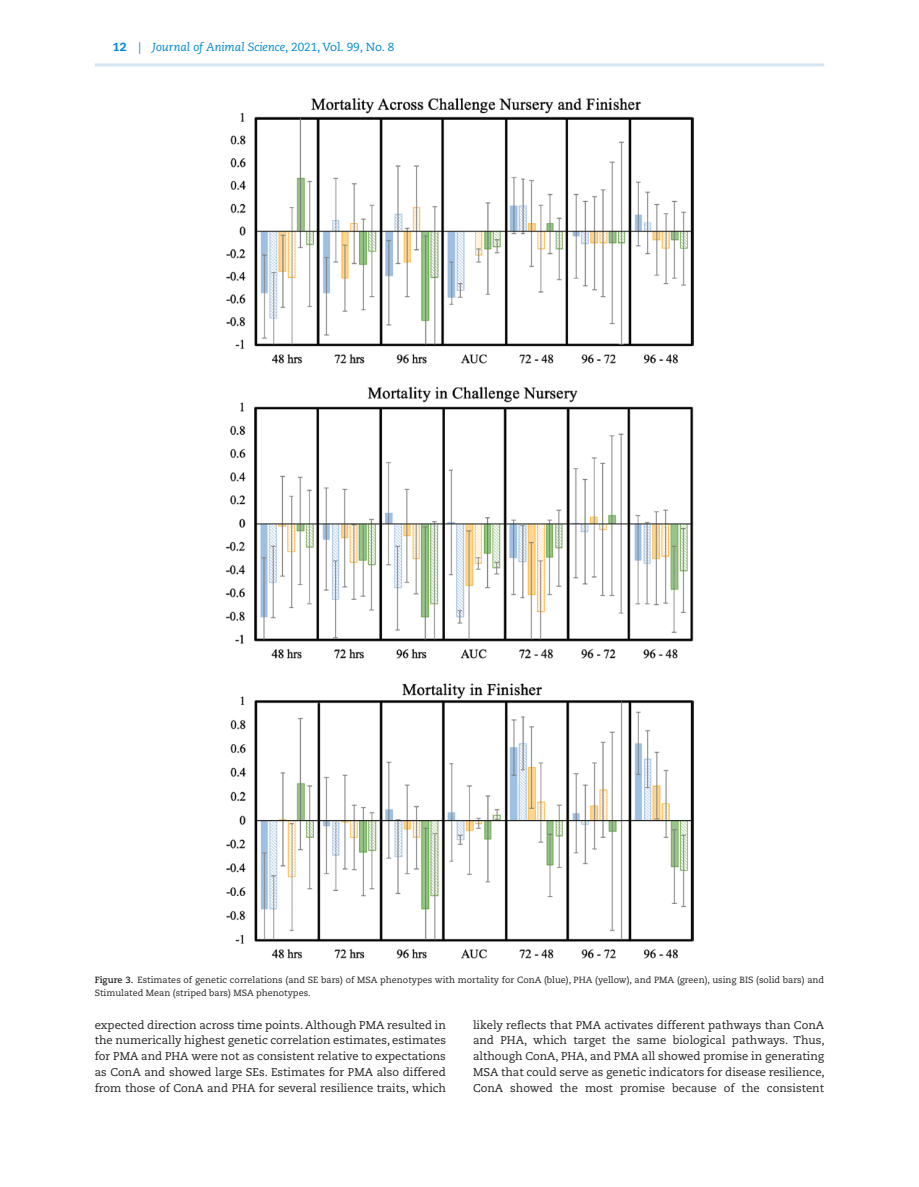
<style>
.page{position:relative;width:919px;height:1187px;background:#fff}
.page>*{position:absolute;margin:0;border:0;box-sizing:border-box;transform-origin:0 0}
.t1{font:italic 11.7px "Caecilia LT Std";color:#0089cf}
.t2{font:11.25px/15.8px "Caecilia LT Std";color:#231f20;text-align:justify}
.t3{font:9px/13.5px "Caecilia LT Std";color:#231f20}
.s1{font-weight:800;font-style:normal}
.s2{font-style:normal}
.s3{font-weight:700}
</style>
<div class="page">
<hr style="left:95px;top:63px;width:729px;height:3px;background:#d4e6f6">
<img style="left:225px;top:98px;width:468px;height:860px">
<p class="t1" style="left:113px;top:41px;width:283px"><span class="s1">12</span> <span class="s2">|</span> Journal of Animal Science<span class="s2">, 2021, Vol. 99, No. 8</span></p>
<p class="t3" style="left:95px;top:972px;width:731px"><span class="s3">Figure 3.</span> Estimates of genetic correlations (and SE bars) of MSA phenotypes with mortality for ConA (blue), PHA (yellow), and PMA (green), using BIS (solid bars) and<br>Stimulated Mean (striped bars) MSA phenotypes.</p>
<p class="t2" style="left:95px;top:1016px;width:353px">expected direction across time points. Although PMA resulted in the numerically highest genetic correlation estimates, estimates for PMA and PHA were not as consistent relative to expectations as ConA and showed large SEs. Estimates for PMA also differed from those of ConA and PHA for several resilience traits, which</p>
<p class="t2" style="left:473px;top:1016px;width:353px">likely reflects that PMA activates different pathways than ConA and PHA, which target the same biological pathways. Thus, although ConA, PHA, and PMA all showed promise in generating MSA that could serve as genetic indicators for disease resilience, ConA showed the most promise because of the consistent</p>
</div>
